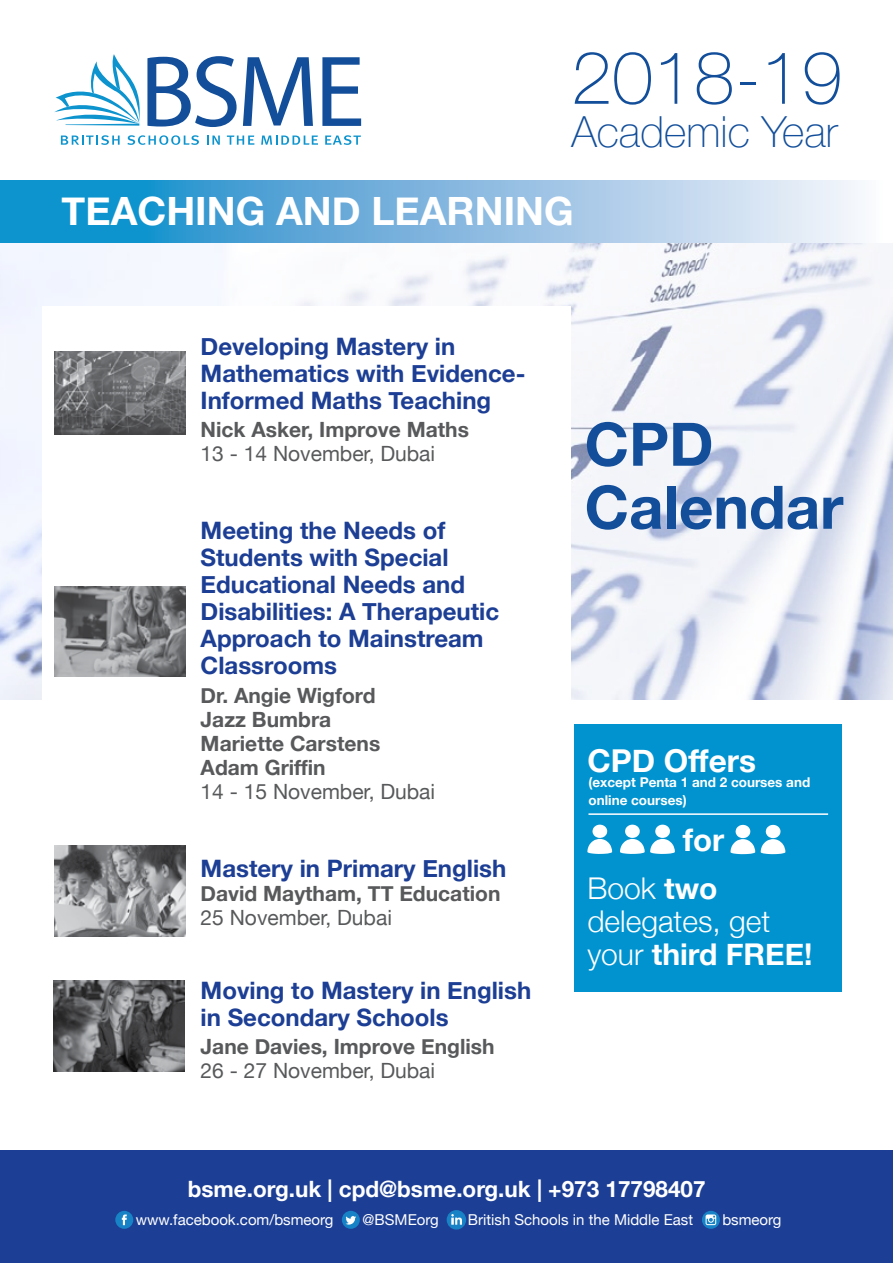
<style>
.page{position:relative;width:893px;height:1263px;background:#fff}
.page>*{position:absolute;margin:0;border:0;box-sizing:border-box;transform-origin:0 0}
.t1{font:100 73.5px "Helvetica Neue";color:#124e9a}
.t2{font:700 60px/63px "Helvetica Neue";color:#124e9a}
.t3{font:100 42.9px "Helvetica Neue";color:#124e9a}
.t4{font:700 39px "Helvetica Neue";color:#fff}
.t5{font:700 31.5px "Helvetica Neue";color:#fff}
.t6{font:700 31.2px "Helvetica Neue";color:#fff}
.t7{font:300 30px/33px "Helvetica Neue";color:#fff}
.t8{font:700 24px/27px "Helvetica Neue";color:#1c3e94}
.t9{font:700 22.5px "Helvetica Neue";color:#fff}
.t10{font:700 21px/24px "Helvetica Neue";color:#58595b}
.t11{font:21px "Helvetica Neue";color:#58595b}
.t12{font:15px "Helvetica Neue";color:#fff}
.t13{font:700 13.5px/18px "Helvetica Neue";color:#fff}
.s1{font-weight:700}
</style>
<div class="page">
<img style="left:0;top:242px;width:893px;height:457px">
<div style="left:43px;top:306px;width:528px;height:910px;background:#fff"></div>
<svg style="left:54px;top:54px;width:86px;height:72px"></svg>
<svg style="left:61px;top:135px;width:59px;height:10px"></svg>
<svg style="left:127px;top:135px;width:72px;height:10px"></svg>
<svg style="left:207px;top:136px;width:13px;height:9px"></svg>
<svg style="left:227px;top:136px;width:27px;height:9px"></svg>
<svg style="left:261px;top:136px;width:57px;height:9px"></svg>
<svg style="left:325px;top:135px;width:36px;height:10px"></svg>
<svg style="left:147px;top:56px;width:90px;height:71px"></svg>
<svg style="left:243px;top:57px;width:70px;height:69px"></svg>
<svg style="left:322px;top:57px;width:39px;height:69px"></svg>
<svg style="left:0;top:181px;width:858px;height:61px;background:#78b8df"></svg>
<img style="left:54px;top:351px;width:132px;height:84px">
<img style="left:54px;top:586px;width:132px;height:91px">
<img style="left:54px;top:846px;width:132px;height:91px">
<img style="left:53px;top:980px;width:132px;height:91px">
<div style="left:0;top:1150px;width:893px;height:113px;background:#1c3e94"></div>
<div style="left:115px;top:1211px;width:18px;height:18px;background:#1782c5;border-radius:50%"></div>
<svg style="left:122px;top:1214px;width:5px;height:11px"></svg>
<div style="left:342px;top:1211px;width:18px;height:18px;background:#1782c5;border-radius:50%"></div>
<svg style="left:345px;top:1216px;width:11px;height:8px"></svg>
<div style="left:447px;top:1211px;width:18px;height:18px;background:#1782c5;border-radius:50%"></div>
<div style="left:447px;top:1210px;width:19px;height:19px;border:2px solid #1782c5;border-radius:50%"></div>
<svg style="left:451px;top:1214px;width:11px;height:11px"></svg>
<svg style="left:702px;top:1211px;width:18px;height:18px"></svg>
<svg style="left:706px;top:1214px;width:10px;height:11px"></svg>
<div style="left:574px;top:724px;width:268px;height:268px;background:#0093d0"></div>
<svg style="left:587px;top:825px;width:25px;height:29px"></svg>
<svg style="left:730px;top:825px;width:25px;height:29px"></svg>
<svg style="left:761px;top:825px;width:24px;height:29px"></svg>
<hr style="left:588px;top:813px;width:240px;height:2px;background:#fff">
<svg style="left:620px;top:825px;width:55px;height:29px"></svg>
<h1 class="t1" style="left:571px;top:22px;width:272px">2018-19</h1>
<h3 class="t3" style="left:571px;top:99px;width:268px">Academic Year</h3>
<h3 class="t4" style="left:62px;top:181px;width:513px">TEACHING AND LEARNING</h3>
<p class="t8" style="left:201px;top:334px;width:326px">Developing Mastery in<br>Mathematics with Evidence-<br>Informed Maths Teaching</p>
<p class="t10" style="left:201px;top:418px;width:270px">Nick Asker, Improve Maths</p>
<p class="t11" style="left:201px;top:439px;width:236px">13 - 14 November, Dubai</p>
<p class="t8" style="left:201px;top:518px;width:300px">Meeting the Needs of<br>Students with Special<br>Educational Needs and<br>Disabilities: A Therapeutic<br>Approach to Mainstream<br>Classrooms</p>
<p class="t10" style="left:201px;top:684px;width:181px">Dr. Angie Wigford<br>Jazz Bumbra<br>Mariette Carstens<br>Adam Griffin</p>
<p class="t11" style="left:201px;top:776px;width:236px">14 - 15 November, Dubai</p>
<p class="t8" style="left:201px;top:855px;width:307px">Mastery in Primary English</p>
<p class="t10" style="left:201px;top:882px;width:301px">David Maytham, TT Education</p>
<p class="t11" style="left:201px;top:902px;width:193px">25 November, Dubai</p>
<p class="t8" style="left:201px;top:977px;width:332px">Moving to Mastery in English in Secondary Schools</p>
<p class="t10" style="left:201px;top:1035px;width:295px">Jane Davies, Improve English</p>
<p class="t11" style="left:201px;top:1055px;width:236px">26 - 27 November, Dubai</p>
<h2 class="t2" style="left:585px;top:414px;width:260px">CPD<br>Calendar</h2>
<h3 class="t5" style="left:587px;top:736px;width:170px">CPD Offers</h3>
<p class="t13" style="left:588px;top:773px;width:223px">(except Penta 1 and 2 courses and online courses)</p>
<h3 class="t6" style="left:683px;top:815px;width:43px">for</h3>
<p class="t7" style="left:587px;top:870px;width:227px">Book <span class="s1">two </span>delegates, get your <span class="s1">third FREE!</span></p>
<p class="t9" style="left:188px;top:1171px;width:519px">bsme.org.uk | cpd@bsme.org.uk | +973 17798407</p>
<p class="t12" style="left:136px;top:1208px;width:199px">www.facebook.com/bsmeorg</p>
<p class="t12" style="left:363px;top:1208px;width:78px">@BSMEorg</p>
<p class="t12" style="left:468px;top:1208px;width:227px">British Schools in the Middle East</p>
<p class="t12" style="left:722px;top:1208px;width:61px">bsmeorg</p>
</div>
